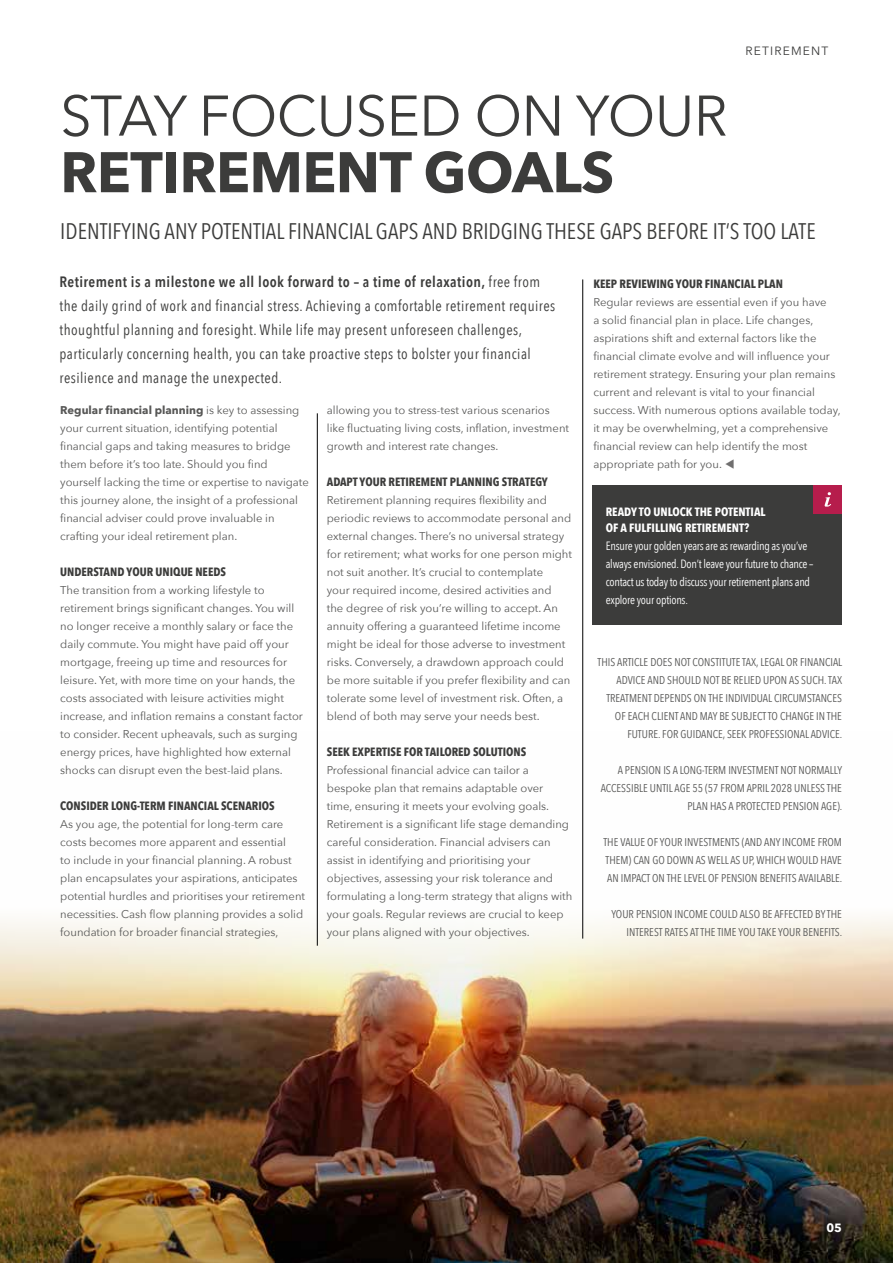
<style>
.page{position:relative;width:893px;height:1263px;background:#fff}
.page>*{position:absolute;margin:0;border:0;box-sizing:border-box;transform-origin:0 0}
.t1{font:56.55px "Avenir Next";letter-spacing:-.01em;color:#3c3c3b}
.t2{font:700 56.55px "Avenir Next";letter-spacing:-.01em;color:#3c3c3b}
.t3{font:22.5px "Avenir Next Condensed";color:#3c3c3b}
.t4{font:15px/24px "Avenir Next Condensed";letter-spacing:.03em;color:#3c3c3b}
.t5{font:700 12px "Avenir Next Condensed";color:#3c3c3b}
.t6{font:12px/18px "Avenir Next Condensed";letter-spacing:-.02em;color:#fff}
.t7{font:700 12px/16.5px "Avenir Next Condensed";color:#fff}
.t8{font:12px "Avenir Next";letter-spacing:.1em;color:#3c3c3b}
.t9{font:700 12px "Avenir Next";color:#fff}
.t10{font:11.25px/18px "Avenir Next";color:#575756}
.t11{font:11.25px/18px "Avenir Next Condensed";color:#575756;text-align:right}
.s1{font-weight:600}
.s2{color:#706f6f}
.s3{font-weight:700}
</style>
<div class="page">
<img style="left:0;top:757px;width:893px;height:506px">
<hr style="left:582px;top:279px;width:1px;height:659px;background:#000">
<hr style="left:317px;top:413px;width:1px;height:533px;background:#000">
<div style="left:593px;top:485px;width:249px;height:140px;background:#3c3c3b"></div>
<div style="left:814px;top:485px;width:28px;height:28px;background:#b61d4c"></div>
<svg style="left:825px;top:492px;width:6px;height:15px"></svg>
<h1 class="t1" style="left:60px;top:68px;width:669px">STAY FOCUSED ON YOUR</h1>
<h1 class="t2" style="left:60px;top:123px;width:555px">RETIREMENT GOALS</h1>
<p class="t8" style="left:745px;top:40px;width:85px">RETIREMENT</p>
<h2 class="t3" style="left:60px;top:212px;width:757px">IDENTIFYING ANY POTENTIAL FINANCIAL GAPS AND BRIDGING THESE GAPS BEFORE IT’S TOO LATE</h2>
<p class="t4" style="left:60px;top:269px;width:497px"><span class="s1">Retirement is a milestone we all look forward to – a time of relaxation,</span> free from the daily grind of work and financial stress. Achieving a comfortable retirement requires thoughtful planning and foresight. While life may present unforeseen challenges, particularly concerning health, you can take proactive steps to bolster your financial resilience and manage the unexpected.</p>
<p class="t5" style="left:593px;top:276px;width:191px">KEEP REVIEWING YOUR FINANCIAL PLAN</p>
<p class="t10" style="left:593px;top:293px;width:249px">Regular reviews are essential even if you have<br>a solid financial plan in place. Life changes, aspirations shift and external factors like the financial climate evolve and will influence your retirement strategy. Ensuring your plan remains current and relevant is vital to your financial success. With numerous options available today, it may be overwhelming, yet a comprehensive financial review can help identify the most appropriate path for you. <span class="s2">▼</span></p>
<p class="t10" style="left:60px;top:401px;width:250px"><span class="s3">Regular financial planning</span> is key to assessing your current situation, identifying potential financial gaps and taking measures to bridge them before it’s too late. Should you find yourself lacking the time or expertise to navigate this journey alone, the insight of a professional financial adviser could prove invaluable in crafting your ideal retirement plan.</p>
<p class="t5" style="left:60px;top:564px;width:167px">UNDERSTAND YOUR UNIQUE NEEDS</p>
<p class="t10" style="left:60px;top:581px;width:244px">The transition from a working lifestyle to retirement brings significant changes. You will no longer receive a monthly salary or face the daily commute. You might have paid off your mortgage, freeing up time and resources for leisure. Yet, with more time on your hands, the costs associated with leisure activities might increase, and inflation remains a constant factor to consider. Recent upheavals, such as surging energy prices, have highlighted how external shocks can disrupt even the best-laid plans.</p>
<p class="t5" style="left:60px;top:798px;width:216px">CONSIDER LONG-TERM FINANCIAL SCENARIOS</p>
<p class="t10" style="left:60px;top:815px;width:246px">As you age, the potential for long-term care costs becomes more apparent and essential<br>to include in your financial planning. A robust plan encapsulates your aspirations, anticipates potential hurdles and prioritises your retirement necessities. Cash flow planning provides a solid foundation for broader financial strategies,</p>
<p class="t10" style="left:327px;top:401px;width:244px">allowing you to stress-test various scenarios like fluctuating living costs, inflation, investment growth and interest rate changes.</p>
<p class="t5" style="left:327px;top:474px;width:222px">ADAPT YOUR RETIREMENT PLANNING STRATEGY</p>
<p class="t10" style="left:327px;top:491px;width:247px">Retirement planning requires flexibility and periodic reviews to accommodate personal and external changes. There’s no universal strategy for retirement; what works for one person might not suit another. It’s crucial to contemplate<br>your required income, desired activities and<br>the degree of risk you’re willing to accept. An annuity offering a guaranteed lifetime income might be ideal for those adverse to investment risks. Conversely, a drawdown approach could be more suitable if you prefer flexibility and can tolerate some level of investment risk. Often, a blend of both may serve your needs best.</p>
<p class="t5" style="left:327px;top:744px;width:201px">SEEK EXPERTISE FOR TAILORED SOLUTIONS</p>
<p class="t10" style="left:327px;top:761px;width:247px">Professional financial advice can tailor a bespoke plan that remains adaptable over<br>time, ensuring it meets your evolving goals.<br>Retirement is a significant life stage demanding careful consideration. Financial advisers can assist in identifying and prioritising your objectives, assessing your risk tolerance and formulating a long-term strategy that aligns with your goals. Regular reviews are crucial to keep your plans aligned with your objectives.</p>
<p class="t7" style="left:606px;top:503px;width:161px">READY TO UNLOCK THE POTENTIAL<br>OF A FULFILLING RETIREMENT?</p>
<p class="t6" style="left:606px;top:537px;width:209px">Ensure your golden years are as rewarding as you’ve always envisioned. Don’t leave your future to chance – contact us today to discuss your retirement plans and explore your options.</p>
<p class="t11" style="left:598px;top:653px;width:246px">THIS ARTICLE DOES NOT CONSTITUTE TAX, LEGAL OR FINANCIAL ADVICE AND SHOULD NOT BE RELIED UPON AS SUCH. TAX TREATMENT DEPENDS ON THE INDIVIDUAL CIRCUMSTANCES OF EACH CLIENT AND MAY BE SUBJECT TO CHANGE IN THE FUTURE. FOR GUIDANCE, SEEK PROFESSIONAL ADVICE.</p>
<p class="t11" style="left:601px;top:761px;width:243px">A PENSION IS A LONG-TERM INVESTMENT NOT NORMALLY<br>ACCESSIBLE UNTIL AGE 55 (57 FROM APRIL 2028 UNLESS THE<br>PLAN HAS A PROTECTED PENSION AGE).</p>
<p class="t11" style="left:603px;top:833px;width:240px;text-align:justify">THE VALUE OF YOUR INVESTMENTS (AND ANY INCOME FROM THEM) CAN GO DOWN AS WELL AS UP, WHICH WOULD HAVE AN IMPACT ON THE LEVEL OF PENSION BENEFITS AVAILABLE.</p>
<p class="t11" style="left:611px;top:905px;width:232px">YOUR PENSION INCOME COULD ALSO BE AFFECTED BY THE<br>INTEREST RATES AT THE TIME YOU TAKE YOUR BENEFITS.</p>
<p class="t9" style="left:826px;top:1218px;width:17px">05</p>
</div>
